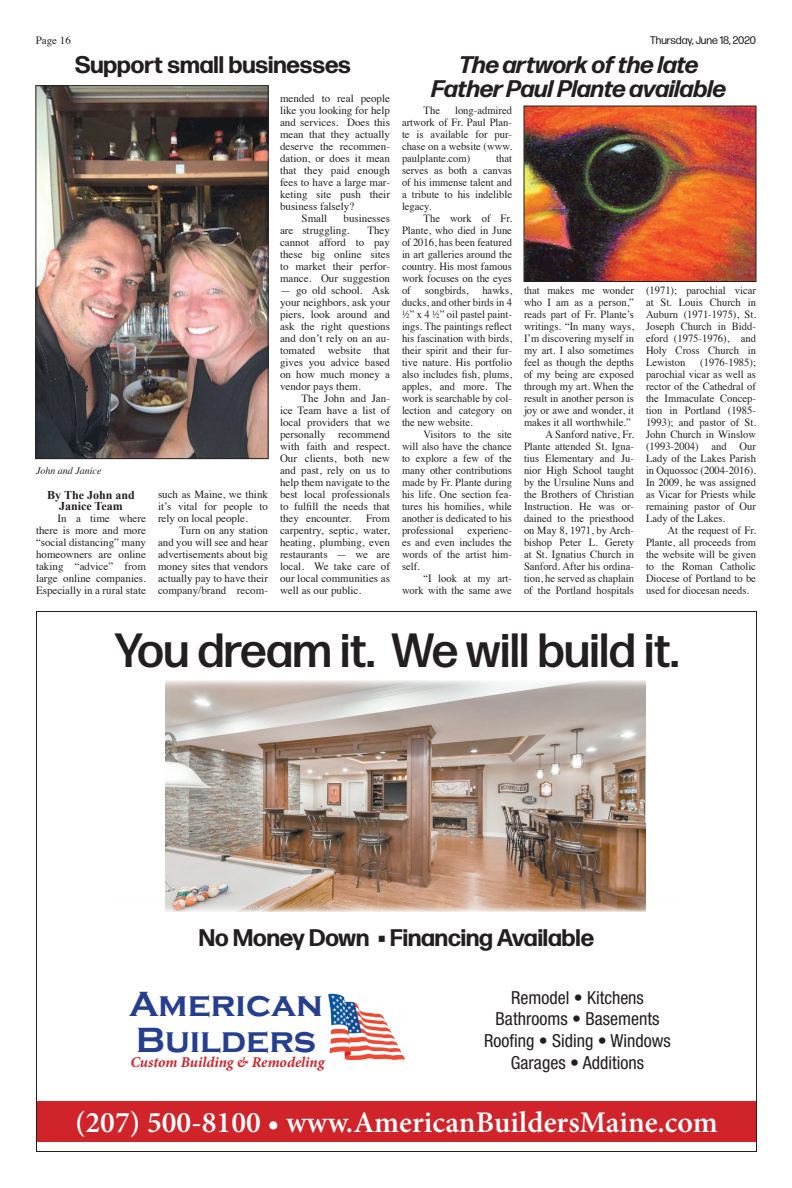
<style>
.page{position:relative;width:792px;height:1188px;background:#fff}
.page>*{position:absolute;margin:0;border:0;box-sizing:border-box;transform-origin:0 0}
.t1{font:500 48px "Forma DJR Deck";color:#231f20}
.t2{font:700 36px/36px "Copperplate Gothic";color:#253f8e}
.t3{font:600 30px "Minion Pro";color:#fff}
.Headline{font:700 24px "Forma DJR Deck";color:#231f20}
.Headline-2{font:italic 700 24px/24px "Forma DJR Deck";color:#231f20;text-align:center}
.t4{font:condensed 18px/21.6px "Helvetica Neue";color:#231f20;text-align:center}
.t5{font:italic 700 15px "Minion Pro";letter-spacing:-.005em;color:#d1232a}
.Byline1{font:700 12px/11px "Times New Roman";color:#231f20;text-align:center}
.Body_Text_TCT{font:11px/12px "Times";color:#231f20;text-align:justify;scale:.96 1}
.Body_Text_TCT-2{font:11px/12px "Times";color:#231f20;text-align:justify}
.t6{font:11px "Forma DJR Deck";color:#231f20}
.t7{font:italic 10px "Times";color:#231f20}
</style>
<div class="page">
<img style="left:526px;top:108px;width:228px;height:172px">
<div style="left:524px;top:106px;width:232px;height:176px;border:1px solid #231f20"></div>
<img style="left:328px;top:993px;width:78px;height:68px">
<div style="left:36px;top:1101px;width:720px;height:41px;background:#d1232a"></div>
<img style="left:166px;top:681px;width:480px;height:231px">
<img style="left:38px;top:87px;width:228px;height:370px">
<div style="left:36px;top:85px;width:232px;height:374px;border:1px solid #231f20"></div>
<p class="Body_Text_TCT-2" style="left:36px;top:34px;width:37px">Page 16</p>
<p class="t6" style="left:650px;top:34px;width:107px">Thursday, June 18, 2020</p>
<p class="Headline-2" style="left:432px;top:52px;width:296px">The artwork of the late<br>Father Paul Plante available</p>
<p class="Body_Text_TCT" style="left:424px;top:103px;width:19px">The</p>
<p class="Headline" style="left:75px;top:49px;width:277px">Support small businesses</p>
<p class="Body_Text_TCT-2" style="left:280px;top:91px;width:112px">mended to real people like you looking for help and services. Does this mean that they actually deserve the recommen&shy;dation, or does it mean that they paid enough fees to have a large mar&shy;keting site push their business falsely?</p>
<p class="Body_Text_TCT-2" style="left:302px;top:211px;width:27px">Small</p>
<p class="Body_Text_TCT" style="left:402px;top:103px;width:116px;text-indent:53px">long-admired artwork of Fr. Paul Plan&shy;te is available for pur&shy;chase on a website (www. paulplante.com)</p>
<p class="Body_Text_TCT" style="left:402px;top:151px;width:116px;text-indent:94px">that serves as both a canvas of his immense talent and a tribute to his indelible legacy.</p>
<p class="Body_Text_TCT" style="left:402px;top:211px;width:116px;text-indent:22px">The work of Fr.<br>Plante, who died in June of 2016, has been featured in art galleries around the country. His most famous work focuses on the eyes of</p>
<p class="Body_Text_TCT-2" style="left:280px;top:211px;width:111px;text-indent:64px">businesses are struggling.</p>
<p class="Body_Text_TCT-2" style="left:280px;top:223px;width:112px;text-indent:87px">They cannot afford to pay these big online sites to market their perfor&shy;mance. Our suggestion</p>
<p class="Body_Text_TCT-2" style="left:280px;top:283px;width:112px">— go old school. Ask your neighbors, ask your piers, look around and ask the right questions and don’t rely on an au&shy;tomated website that gives you advice based on how much money a vendor pays them.</p>
<p class="Body_Text_TCT-2" style="left:280px;top:391px;width:112px;text-indent:22px">The John and Jan&shy;ice Team have a list of local providers that we personally recommend with faith and respect.<br>Our clients, both new and past, rely on us to help them navigate to the best local professionals to fulfill the needs that they encounter.</p>
<p class="Body_Text_TCT" style="left:646px;top:283px;width:116px">(1971); parochial vicar at St. Louis Church in Auburn (1971-1975), St.<br>Joseph Church in Bidd&shy;eford (1975-1976), and Holy Cross Church in Lewiston</p>
<p class="Body_Text_TCT" style="left:425px;top:283px;width:47px">songbirds,</p>
<p class="Body_Text_TCT" style="left:402px;top:283px;width:116px;text-indent:80px">hawks, ducks, and other birds in 4 ½” x 4 ½” oil pastel paint&shy;ings. The paintings reflect his fascination with birds, their spirit and their fur&shy;tive nature. His portfolio also includes fish, plums, apples, and more. The work is searchable by col&shy;lection and category on the new website.</p>
<p class="Body_Text_TCT" style="left:402px;top:427px;width:116px;text-indent:22px">Visitors to the site will also have the chance to explore a few of the many other contributions made by Fr. Plante during his life. One section fea&shy;tures his homilies, while another is dedicated to his professional</p>
<p class="Body_Text_TCT" style="left:524px;top:283px;width:116px">that makes me wonder who I am as a person,” reads part of Fr. Plante’s writings. “In many ways, I’m discovering myself in my art. I also sometimes feel as though the depths of my being are exposed through my art. When the result in another person is joy or awe and wonder, it makes it all worthwhile.”</p>
<p class="Body_Text_TCT" style="left:524px;top:427px;width:116px;text-indent:22px">A Sanford native, Fr.<br>Plante attended St. Igna&shy;tius Elementary and Ju&shy;nior High School taught by the Ursuline Nuns and the Brothers of Christian Instruction. He was or&shy;dained to the priesthood on May 8, 1971, by Arch&shy;bishop Peter L. Gerety at St. Ignatius Church in Sanford. After his ordina&shy;tion, he served as chaplain of the Portland hospitals</p>
<p class="Body_Text_TCT" style="left:646px;top:355px;width:116px;text-indent:54px">(1976-1985); parochial vicar as well as rector of the Cathedral of the Immaculate Concep&shy;tion in Portland (1985- 1993); and pastor of St.<br>John Church in Winslow (1993-2004) and Our Lady of the Lakes Parish in Oquossoc (2004-2016).<br>In 2009, he was assigned as Vicar for Priests while remaining pastor of Our Lady of the Lakes.</p>
<p class="Body_Text_TCT" style="left:646px;top:523px;width:116px;text-indent:22px">At the request of Fr.<br>Plante, all proceeds from the website will be given to the Roman Catholic Diocese of Portland to be used for diocesan needs.</p>
<p class="t7" style="left:36px;top:462px;width:67px">John and Janice</p>
<p class="Body_Text_TCT-2" style="left:158px;top:487px;width:112px">such as Maine, we think it’s vital for people to rely on local people.</p>
<p class="Body_Text_TCT-2" style="left:158px;top:523px;width:112px;text-indent:22px">Turn on any station and you will see and hear advertisements about big money sites that vendors actually pay to have their company/brand recom-</p>
<p class="Byline1" style="left:47px;top:489px;width:89px">By The John and<br>Janice Team</p>
<p class="Body_Text_TCT-2" style="left:36px;top:511px;width:112px;text-indent:22px">In a time where there is more and more “social distancing” many homeowners are online taking “advice” from large online companies.<br>Especially in a rural state</p>
<p class="Body_Text_TCT-2" style="left:280px;top:511px;width:112px;text-indent:86px">From carpentry, septic, water, heating, plumbing, even restaurants — we are local. We take care of our local communities as well as our public.</p>
<p class="Body_Text_TCT" style="left:402px;top:523px;width:116px;text-indent:65px">experienc&shy;es and even includes the words of the artist him&shy;self.</p>
<p class="Body_Text_TCT" style="left:402px;top:571px;width:116px;text-align:right">“I look at my art&shy;work with the same awe</p>
<p class="t1" style="left:115px;top:620px;width:565px">You dream it. We will build it.</p>
<p class="Headline" style="left:199px;top:922px;width:397px">No Money Down • Financing Available</p>
<p class="t2" style="left:129px;top:986px;width:195px">American<br>Builders</p>
<p class="t5" style="left:130px;top:1052px;width:196px">Custom Building &amp; Remodeling</p>
<p class="t4" style="left:484px;top:986px;width:188px">Remodel • Kitchens<br>Bathrooms • Basements<br>Roofing • Siding • Windows<br>Garages • Additions</p>
<p class="t3" style="left:75px;top:1102px;width:644px">(207) 500-8100 • www.AmericanBuildersMaine.com</p>
</div>
